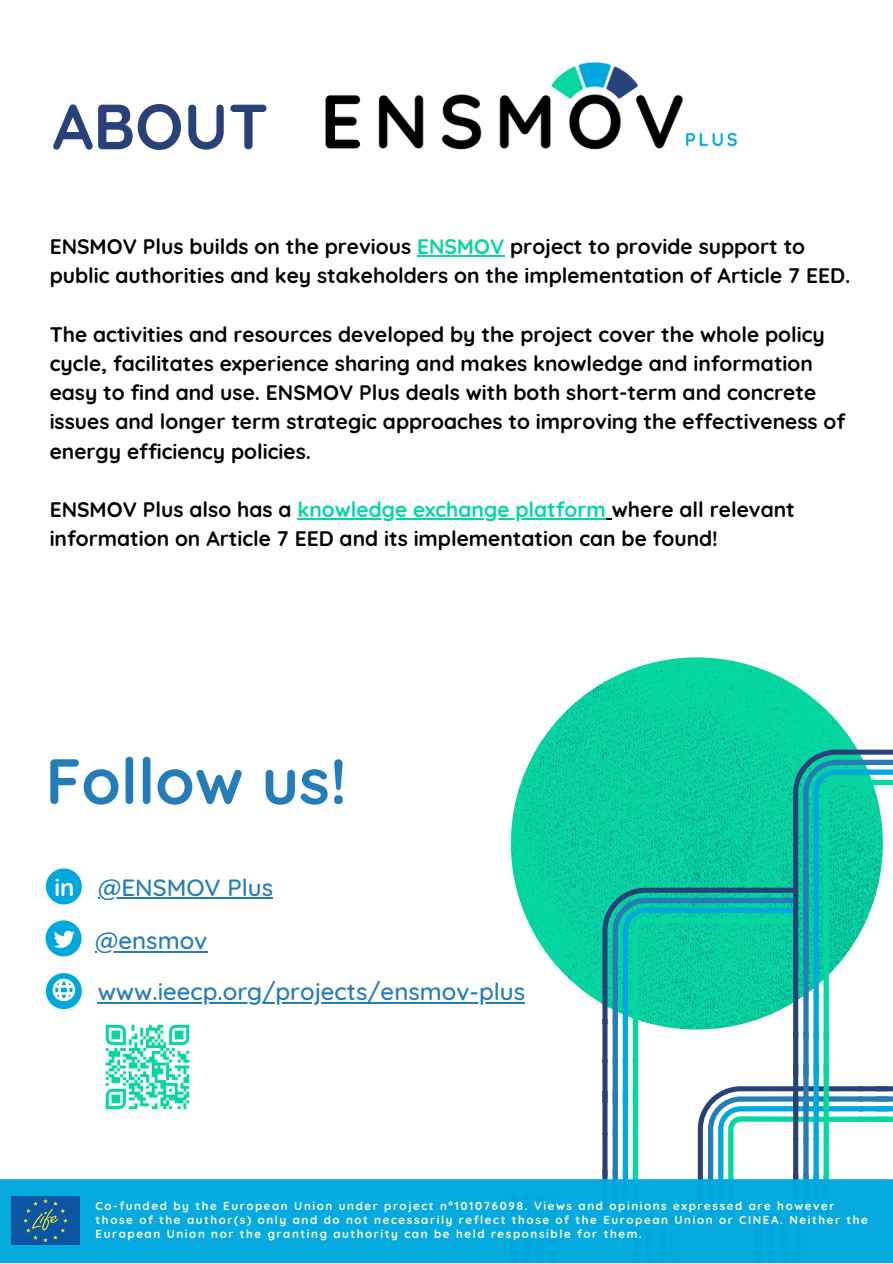
<style>
.page{position:relative;width:893px;height:1264px;background:#fff}
.page>*{position:absolute;margin:0;border:0;box-sizing:border-box;transform-origin:0 0}
.t1{font:700 63.9px "Quicksand";color:#247db8}
.t2{font:700 63.75px "Quicksand";color:#294179}
.t3{font:500 24px "Quicksand";color:#247db8}
.t4{font:700 24px "Quicksand";color:#fff}
.t5{font:700 21px/29.2px "Quicksand";color:#000}
.t6{font:700 11.55px/14.2px "Quicksand";letter-spacing:.135em;color:#fff}
.s1{color:#06d6a0}
</style>
<div class="page">
<svg style="left:510px;top:657px;width:347px;height:347px;fill:#06d6a0"></svg>
<div style="left:0;top:1179px;width:892px;height:83px;background:#00a8de"></div>
<img style="left:12px;top:1196px;width:67px;height:48px">
<svg style="left:602px;top:749px;width:290px;height:431px"></svg>
<img style="left:325px;top:62px;width:413px;height:88px">
<hr style="left:417px;top:255px;width:87px;height:1px;background:#06d6a0">
<hr style="left:297px;top:518px;width:309px;height:1px;background:#06d6a0">
<svg style="left:46px;top:973px;width:36px;height:36px"></svg>
<hr style="left:98px;top:1001px;width:427px;height:2px;background:#247db8">
<svg style="left:46px;top:920px;width:35px;height:36px"></svg>
<hr style="left:95px;top:950px;width:112px;height:2px;background:#247db8">
<svg style="left:46px;top:868px;width:36px;height:36px"></svg>
<hr style="left:98px;top:897px;width:175px;height:2px;background:#247db8">
<img style="left:105px;top:1024px;width:85px;height:86px">
<p class="t2" style="left:53px;top:85px;width:217px">ABOUT</p>
<p class="t5" style="left:50px;top:231px;width:802px">ENSMOV Plus builds on the previous <span class="s1">ENSMOV</span> project to provide support to public authorities and key stakeholders on the implementation of Article 7 EED.</p>
<p class="t5" style="left:50px;top:319px;width:796px">The activities and resources developed by the project cover the whole policy cycle, facilitates experience sharing and makes knowledge and information easy to find and use. ENSMOV Plus deals with both short-term and concrete issues and longer term strategic approaches to improving the effectiveness of energy efficiency policies.</p>
<p class="t5" style="left:50px;top:494px;width:746px">ENSMOV Plus also has a <span class="s1">knowledge exchange platform</span> where all relevant information on Article 7 EED and its implementation can be found!</p>
<p class="t1" style="left:46px;top:740px;width:303px">Follow us!</p>
<p class="t4" style="left:54px;top:871px;width:21px">in</p>
<p class="t3" style="left:98px;top:872px;width:176px">@ENSMOV Plus</p>
<p class="t3" style="left:95px;top:925px;width:114px">@ensmov</p>
<p class="t3" style="left:98px;top:976px;width:429px">www.ieecp.org/projects/ensmov-plus</p>
<p class="t6" style="left:96px;top:1198px;width:773px">Co-funded by the European Union under project n°101076098. Views and opinions expressed are however those of the author(s) only and do not necessarily reflect those of the European Union or CINEA. Neither the<br>European Union nor the granting authority can be held responsible for them.</p>
</div>
